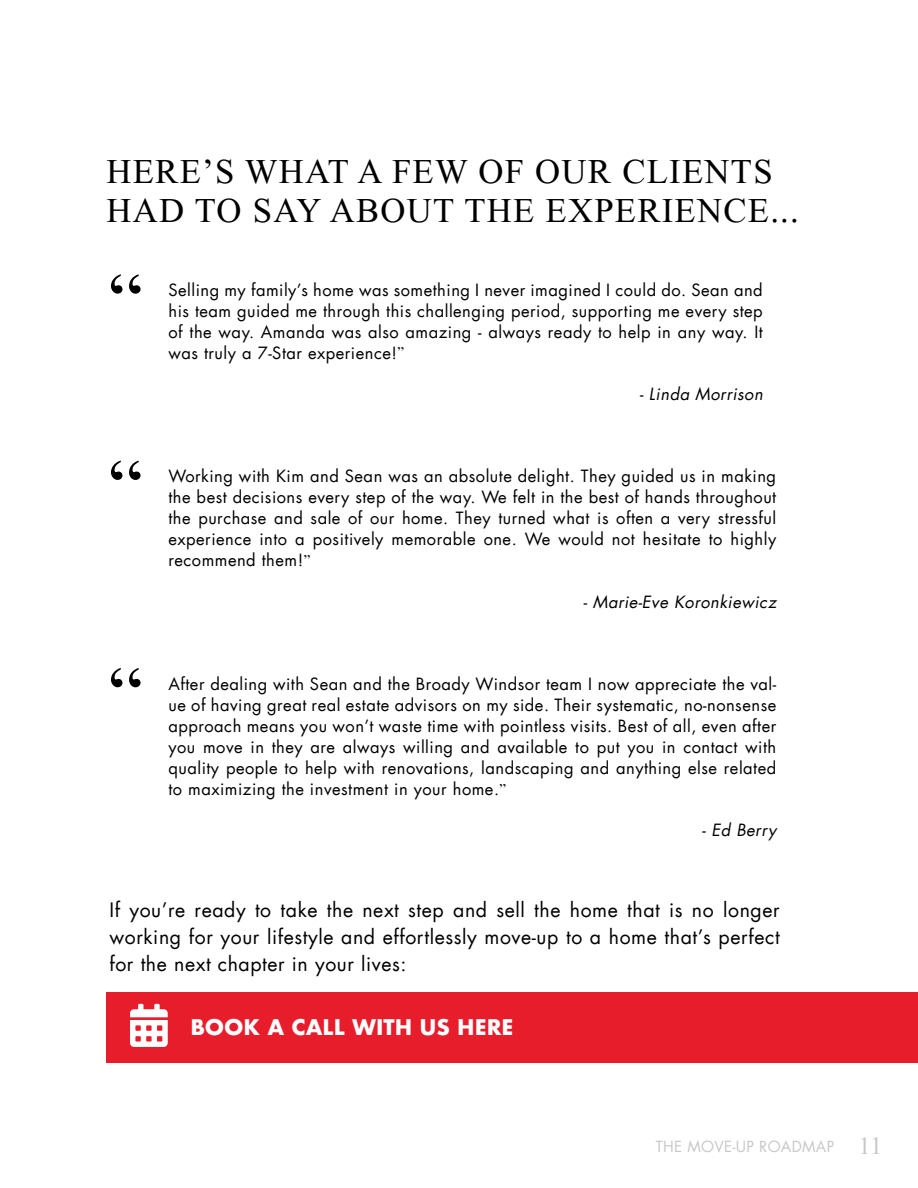
<style>
.page{position:relative;width:918px;height:1188px;background:#fff}
.page>*{position:absolute;margin:0;border:0;box-sizing:border-box;transform-origin:0 0}
.t1{font:93.3px/186.3px "Shonar Bangla";color:#000}
.t2{font:42px/39px "Shonar Bangla";letter-spacing:.03em;color:#000}
.t3{font:700 21px "Futura";color:#fff}
.t4{font:19.5px/27px "Futura LT";letter-spacing:.03em;color:#000;text-align:justify}
.t5{font:16.5px/21px "Futura LT";letter-spacing:.03em;color:#000;text-align:justify}
.t6{font:italic 16.5px "Futura LT";letter-spacing:.03em;color:#000}
.t7{font:15px "Futura LT";letter-spacing:.02em;color:#c7c8ca}
.s1{font-family:"Shonar Bangla";font-size:18px}
.s2{font-family:"Shonar Bangla";font-size:30px}
</style>
<div class="page">
<div style="left:106px;top:992px;width:812px;height:70px;background:#e81d2c"></div>
<svg style="left:130px;top:1004px;width:38px;height:43px"></svg>
<h2 class="t2" style="left:106px;top:157px;width:694px">HERE’S WHAT A FEW OF OUR CLIENTS<br>HAD TO SAY ABOUT THE EXPERIENCE...</h2>
<h1 class="t1" style="left:108px;top:218px;width:36px">“ “</h1>
<h1 class="t1" style="left:108px;top:612px;width:36px">“</h1>
<p class="t5" style="left:168px;top:279px;width:596px">Selling my family’s home was something I never imagined I could do. Sean and his team guided me through this challenging period, supporting me every step of the way. Amanda was also amazing - always ready to help in any way. It was truly a 7-Star experience!<span class="s1">”</span></p>
<p class="t6" style="left:639px;top:383px;width:125px">- Linda Morrison</p>
<p class="t5" style="left:168px;top:466px;width:609px">Working with Kim and Sean was an absolute delight. They guided us in making the best decisions every step of the way. We felt in the best of hands throughout the purchase and sale of our home. They turned what is often a very stressful experience into a positively memorable one. We would not hesitate to highly recommend them!<span class="s1">”</span></p>
<p class="t6" style="left:583px;top:591px;width:194px">- Marie-Eve Koronkiewicz</p>
<p class="t5" style="left:168px;top:674px;width:609px">After dealing with Sean and the Broady Windsor team I now appreciate the val&shy;ue of having great real estate advisors on my side. Their systematic, no-nonsense approach means you won’t waste time with pointless visits. Best of all, even after you move in they are always willing and available to put you in contact with quality people to help with renovations, landscaping and anything else related to maximizing the investment in your home.<span class="s1">”</span></p>
<p class="t6" style="left:702px;top:820px;width:76px">- Ed Berry</p>
<p class="t4" style="left:110px;top:897px;width:672px">If you’re ready to take the next step and sell the home that is no longer working for your lifestyle and effortlessly move-up to a home that’s perfect for the next chapter in your lives:</p>
<p class="t3" style="left:190px;top:1012px;width:325px">BOOK A CALL WITH US HERE</p>
<p class="t7" style="left:656px;top:1137px;width:228px">THE MOVE-UP ROADMAP <span class="s2">11</span></p>
</div>
